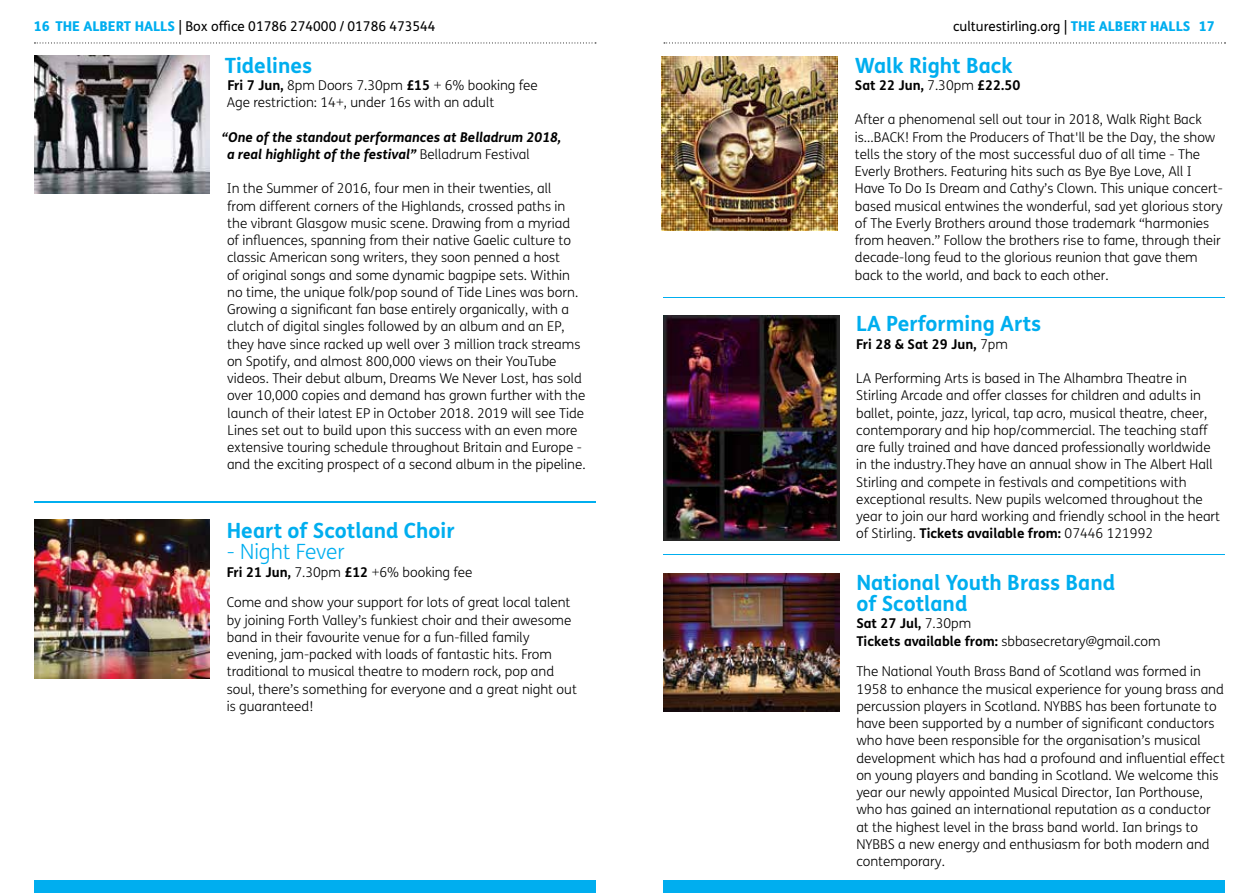
<style>
.page{position:relative;width:1259px;height:893px;background:#fff}
.page>*{position:absolute;margin:0;border:0;box-sizing:border-box;transform-origin:0 0}
.t1{font:700 21px/21px "FS Me";color:#00aeef}
.t2{font:300 21px "FS Me";color:#00aeef}
.t3{font:300 13.5px/17.2px "FS Me";color:#000}
.t4{font:700 13.5px/17.2px "FS Me";color:#000}
.t5{font:italic 700 13.5px/17.2px "FS Me";color:#000}
.t6{font:13.5px "FS Me";color:#000}
.s1{font-weight:800;color:#00aeef}
.s2{font-weight:700}
.s3{font-weight:300;font-style:normal}
.s4{font-weight:300}
</style>
<div class="page">
<div style="left:34px;top:880px;width:561px;height:13px;background:#00aeef"></div>
<div style="left:663px;top:880px;width:562px;height:13px;background:#00aeef"></div>
<svg style="left:34px;top:43px;width:562px;height:1px"></svg>
<svg style="left:664px;top:43px;width:561px;height:1px"></svg>
<img style="left:34px;top:520px;width:176px;height:159px">
<img style="left:662px;top:57px;width:175px;height:174px">
<img style="left:663px;top:315px;width:176px;height:225px">
<img style="left:663px;top:573px;width:176px;height:139px">
<hr style="left:663px;top:554px;width:562px;height:1px;background:#00aeef">
<hr style="left:663px;top:297px;width:562px;height:1px;background:#00aeef">
<hr style="left:34px;top:502px;width:561px;height:1px;background:#00aeef">
<img style="left:34px;top:55px;width:176px;height:138px">
<p class="t6" style="left:34px;top:17px;width:403px"><span class="s1">16 THE ALBERT HALLS</span> | Box office 01786 274000 / 01786 473544</p>
<p class="t6" style="left:953px;top:17px;width:263px">culturestirling.org | <span class="s1">THE ALBERT HALLS 17</span></p>
<h1 class="t1" style="left:225px;top:54px;width:89px">Tidelines</h1>
<p class="t3" style="left:227px;top:76px;width:313px"><span class="s2">Fri 7 Jun,</span> 8pm Doors 7.30pm <span class="s2">£15</span> + 6% booking fee<br>Age restriction: 14+, under 16s with an adult</p>
<p class="t5" style="left:227px;top:127px;width:336px;text-indent:-5px">“One of the standout performances at Belladrum 2018, a real highlight of the festival” <span class="s3">Belladrum Festival</span></p>
<p class="t3" style="left:227px;top:180px;width:360px">In the Summer of 2016, four men in their twenties, all<br>from different corners of the Highlands, crossed paths in the vibrant Glasgow music scene. Drawing from a myriad<br>of influences, spanning from their native Gaelic culture to classic American song writers, they soon penned a host<br>of original songs and some dynamic bagpipe sets. Within no time, the unique folk/pop sound of Tide Lines was born.<br>Growing a significant fan base entirely organically, with a clutch of digital singles followed by an album and an EP, they have since racked up well over 3 million track streams on Spotify, and almost 800,000 views on their YouTube videos. Their debut album, Dreams We Never Lost, has sold over 10,000 copies and demand has grown further with the launch of their latest EP in October 2018. 2019 will see Tide Lines set out to build upon this success with an even more extensive touring schedule throughout Britain and Europe - and the exciting prospect of a second album in the pipeline.</p>
<h1 class="t1" style="left:227px;top:519px;width:229px">Heart of Scotland Choir</h1>
<h1 class="t2" style="left:227px;top:538px;width:119px">- Night Fever</h1>
<p class="t3" style="left:227px;top:563px;width:247px"><span class="s2">Fri 21 Jun,</span> 7.30pm <span class="s2">£12</span> +6% booking fee</p>
<p class="t3" style="left:227px;top:594px;width:351px">Come and show your support for lots of great local talent by joining Forth Valley’s funkiest choir and their awesome band in their favourite venue for a fun-filled family evening, jam-packed with loads of fantastic hits. From traditional to musical theatre to modern rock, pop and soul, there’s something for everyone and a great night out is guaranteed!</p>
<h1 class="t1" style="left:855px;top:54px;width:159px">Walk Right Back</h1>
<p class="t4" style="left:855px;top:76px;width:167px">Sat 22 Jun, <span class="s4">7.30pm</span> £22.50</p>
<p class="t3" style="left:855px;top:111px;width:369px">After a phenomenal sell out tour in 2018, Walk Right Back is...BACK! From the Producers of That'll be the Day, the show tells the story of the most successful duo of all time - The Everly Brothers. Featuring hits such as Bye Bye Love, All I Have To Do Is Dream and Cathy’s Clown. This unique concert&shy;based musical entwines the wonderful, sad yet glorious story of The Everly Brothers around those trademark “harmonies from heaven.” Follow the brothers rise to fame, through their decade-long feud to the glorious reunion that gave them back to the world, and back to each other.</p>
<h1 class="t1" style="left:856px;top:312px;width:187px">LA Performing Arts</h1>
<p class="t4" style="left:856px;top:334px;width:153px">Fri 28 &amp; Sat 29 Jun, <span class="s4">7pm</span></p>
<p class="t3" style="left:856px;top:369px;width:365px">LA Performing Arts is based in The Alhambra Theatre in Stirling Arcade and offer classes for children and adults in ballet, pointe, jazz, lyrical, tap acro, musical theatre, cheer, contemporary and hip hop/commercial. The teaching staff are fully trained and have danced professionally worldwide in the industry.They have an annual show in The Albert Hall Stirling and compete in festivals and competitions with exceptional results. New pupils welcomed throughout the year to join our hard working and friendly school in the heart of Stirling. <span class="s2">Tickets available from:</span> 07446 121992</p>
<h1 class="t1" style="left:856px;top:571px;width:260px">National Youth Brass Band of Scotland</h1>
<p class="t4" style="left:856px;top:614px;width:306px">Sat 27 Jul, <span class="s4">7.30pm<br></span>Tickets available from: <span class="s4">sbbasecretary@gmail.com</span></p>
<p class="t3" style="left:856px;top:663px;width:370px">The National Youth Brass Band of Scotland was formed in 1958 to enhance the musical experience for young brass and percussion players in Scotland. NYBBS has been fortunate to have been supported by a number of significant conductors who have been responsible for the organisation’s musical development which has had a profound and influential effect on young players and banding in Scotland. We welcome this year our newly appointed Musical Director, Ian Porthouse, who has gained an international reputation as a conductor at the highest level in the brass band world. Ian brings to NYBBS a new energy and enthusiasm for both modern and contemporary.</p>
</div>
